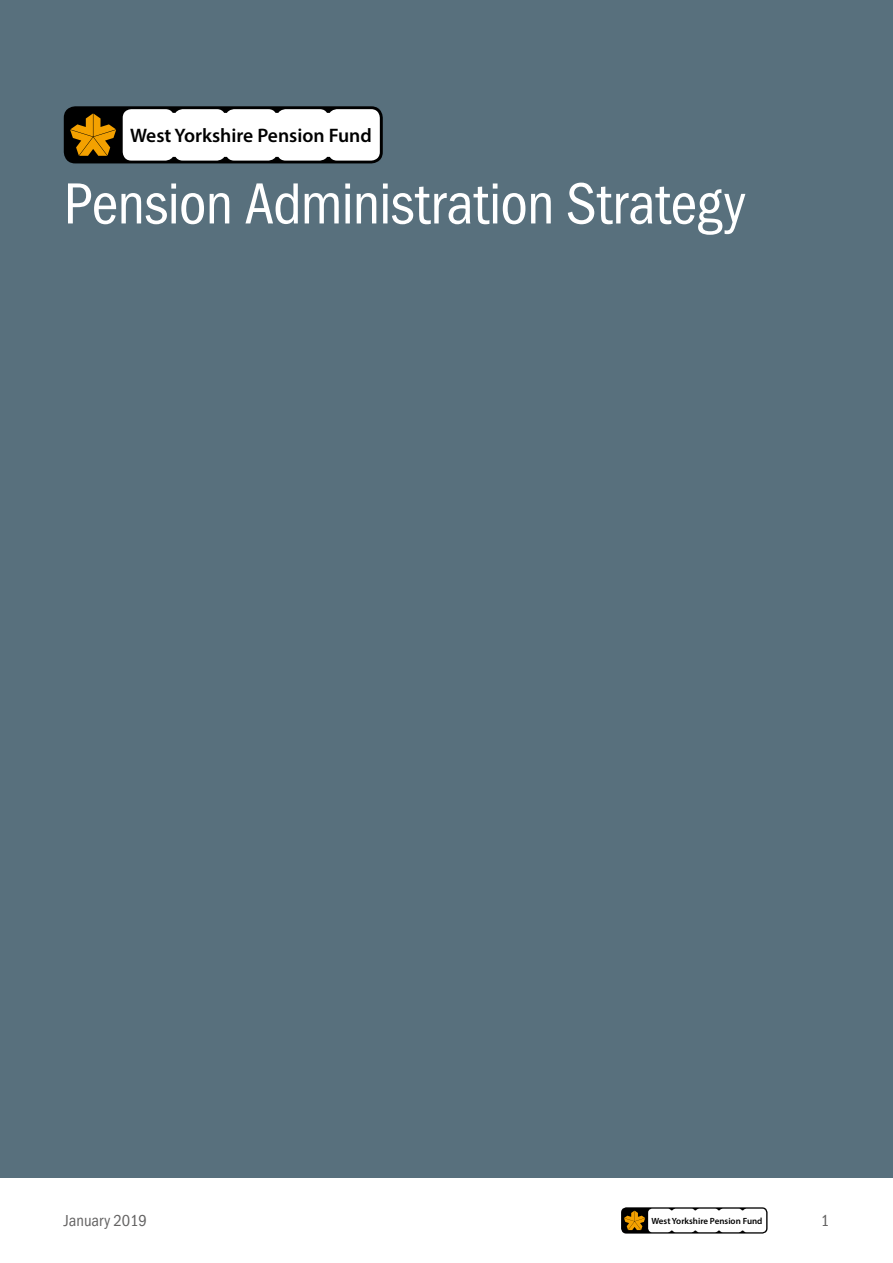
<style>
.page{position:relative;width:893px;height:1263px;background:#fff}
.page>*{position:absolute;margin:0;border:0;box-sizing:border-box;transform-origin:0 0}
.t1{font:60px "Franklin Gothic URW Con Boo";letter-spacing:-.01em;color:#fff}
.t2{font:600 19.65px "Myriad Pro";color:#000}
.t3{font:16.5px "Franklin Gothic URW Con Boo";color:#646363}
.t4{font:600 9px "Myriad Pro";color:#000}
</style>
<div class="page">
<div style="left:621px;top:1207px;width:146px;height:26px;background:linear-gradient(to bottom,#000,#000);border-radius:5px"></div>
<svg style="left:624px;top:1209px;width:142px;height:23px"></svg>
<div style="left:0;top:0;width:893px;height:1178px;background:#58707d"></div>
<div style="left:64px;top:106px;width:319px;height:57px;background:#000;border-radius:12px"></div>
<div style="left:123px;top:109px;width:257px;height:52px;background:#fff"></div>
<svg style="left:70px;top:113px;width:46px;height:43px"></svg>
<p class="t2" style="left:130px;top:123px;width:243px">West Yorkshire Pension Fund</p>
<p class="t1" style="left:64px;top:167px;width:683px">Pension Administration Strategy</p>
<p class="t3" style="left:64px;top:1210px;width:85px">January 2019</p>
<p class="t4" style="left:651px;top:1215px;width:113px">West Yorkshire Pension Fund</p>
<p class="t3" style="left:821px;top:1210px;width:10px">1</p>
</div>
